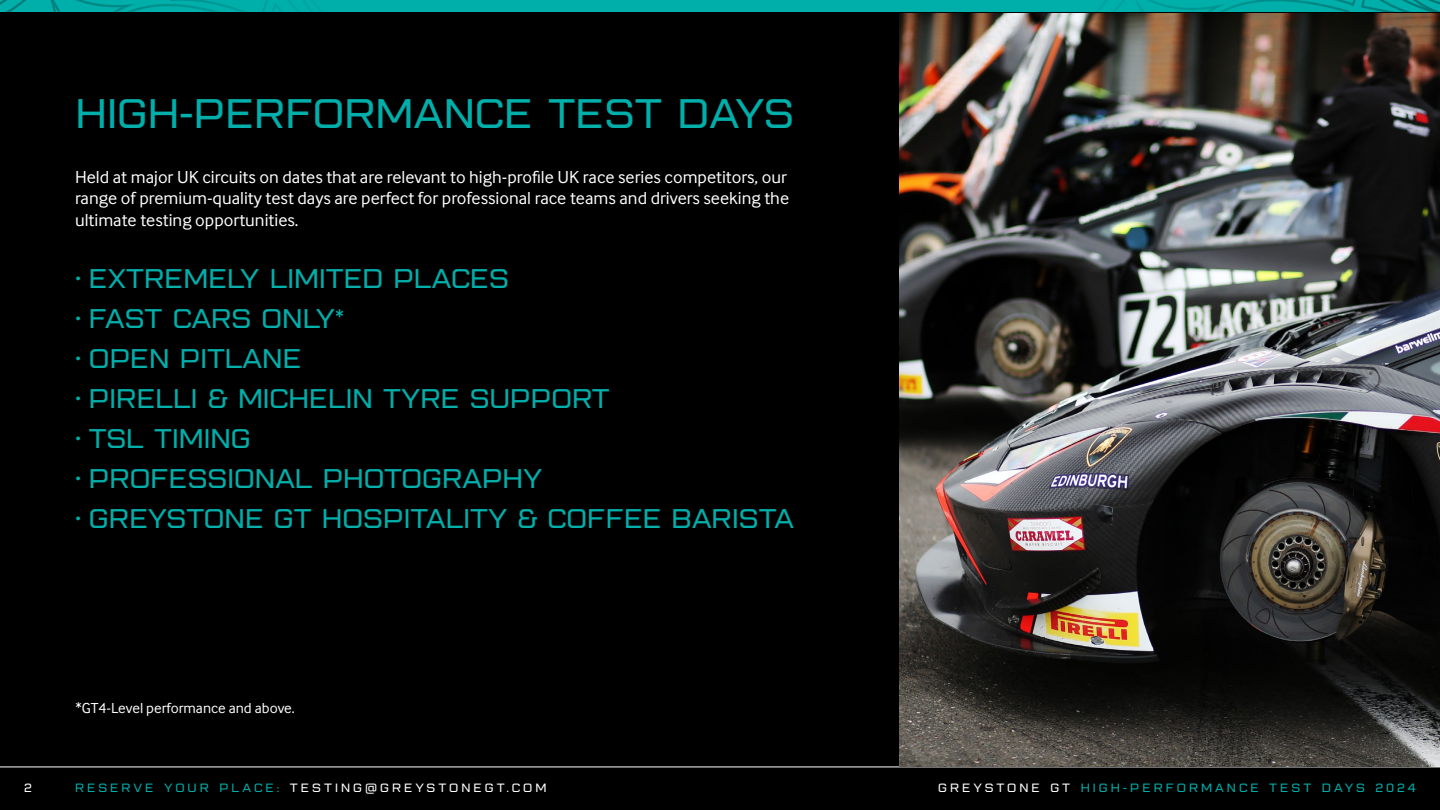
<style>
.page{position:relative;width:1440px;height:810px;background:#fff}
.page>*{position:absolute;margin:0;border:0;box-sizing:border-box;transform-origin:0 0}
.t1{font:41.25px "Lustra Text";color:#00aeaa}
.t2{font:27px "Lustra Text";color:#00aeaa}
.t3{font:18px/21.6px "Inter Face Corp";color:#fff}
.t4{font:15px "Inter Face Corp";color:#fff}
.t5{font:12px "Lustra Text";letter-spacing:.25em;color:#fff}
.t6{font:12px "Lustra Text";letter-spacing:.25em;color:#00aeaa}
.s1{color:#00aeaa}
.s2{color:#fff}
</style>
<div class="page">
<svg style="left:0;top:0;width:365px;height:13px;background:#009c98"></svg>
<svg style="left:1028px;top:0;width:412px;height:13px;background:#009a97"></svg>
<div style="left:0;top:13px;width:1440px;height:797px;background:#000"></div>
<hr style="left:0;top:767px;width:1440px;height:1px;background:#fff">
<img style="left:899px;top:14px;width:541px;height:753px">
<h1 class="t1" style="left:75px;top:88px;width:720px">HIGH-PERFORMANCE TEST DAYS</h1>
<p class="t3" style="left:75px;top:166px;width:716px">Held at major UK circuits on dates that are relevant to high-profile UK race series competitors, our range of premium-quality test days are perfect for professional race teams and drivers seeking the ultimate testing opportunities.</p>
<h2 class="t2" style="left:75px;top:262px;width:435px">• EXTREMELY LIMITED PLACES</h2>
<h2 class="t2" style="left:75px;top:302px;width:270px">• FAST CARS ONLY*</h2>
<h2 class="t2" style="left:75px;top:342px;width:228px">• OPEN PITLANE</h2>
<h2 class="t2" style="left:75px;top:382px;width:536px">• PIRELLI &amp; MICHELIN TYRE SUPPORT</h2>
<h2 class="t2" style="left:75px;top:422px;width:177px">• TSL TIMING</h2>
<h2 class="t2" style="left:75px;top:462px;width:469px">• PROFESSIONAL PHOTOGRAPHY</h2>
<h2 class="t2" style="left:75px;top:502px;width:720px">• GREYSTONE GT HOSPITALITY &amp; COFFEE BARISTA</h2>
<p class="t4" style="left:75px;top:699px;width:221px">*GT4-Level performance and above.</p>
<p class="t5" style="left:24px;top:780px;width:9px">2</p>
<p class="t5" style="left:75px;top:780px;width:473px"><span class="s1">RESERVE YOUR PLACE:</span> TESTING@GREYSTONEGT.COM</p>
<p class="t6" style="left:938px;top:780px;width:479px"><span class="s2">GREYSTONE GT</span> HIGH-PERFORMANCE TEST DAYS 2024</p>
</div>
